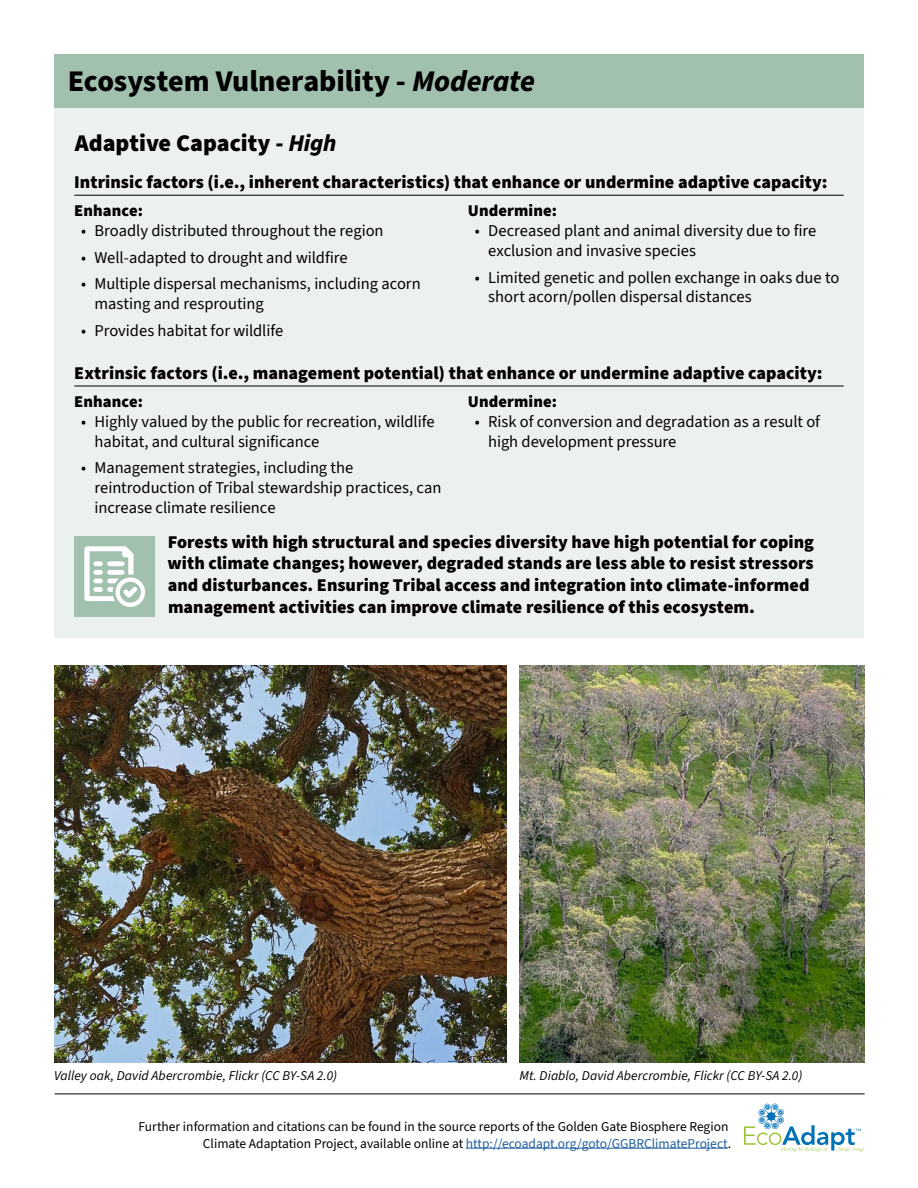
<style>
.page{position:relative;width:918px;height:1188px;background:#fff}
.page>*{position:absolute;margin:0;border:0;box-sizing:border-box;transform-origin:0 0}
.t1{font:800 30px "Source Sans 3";color:#000}
.t2{font:900 24px "Source Sans 3";color:#000}
.Subtitle{font:900 18px/21.6px "Source Sans 3";color:#000}
.subtitle{font:900 18px "Source Sans 3";color:#000}
.t3{font:16.5px/19.8px "Source Sans 3";letter-spacing:-.005em;color:#000}
.subtitle-2{font:900 16.5px "Source Sans 3";letter-spacing:.005em;color:#000}
.t4{font:13.5px/16.2px "Source Sans 3";color:#000;text-align:right}
.Photo_Credit{font:italic 13.5px "Source Sans 3";letter-spacing:.005em;color:#000}
.s1{font-style:italic}
.s2{font-weight:800;font-style:italic}
.s3{color:#215e9e}
</style>
<div class="page">
<hr style="left:466px;top:1148px;width:262px;height:1px;background:#215e9e">
<svg style="left:744px;top:1104px;width:120px;height:48px"></svg>
<hr style="left:55px;top:1094px;width:810px;height:1px;background:#000">
<div style="left:54px;top:108px;width:810px;height:529px;background:#edf1ed"></div>
<div style="left:54px;top:54px;width:810px;height:54px;background:#a1c0ad"></div>
<hr style="left:74px;top:195px;width:770px;height:1px;background:#000">
<hr style="left:74px;top:386px;width:770px;height:1px;background:#000">
<div style="left:74px;top:536px;width:81px;height:81px;background:#a1c0ad"></div>
<svg style="left:84px;top:546px;width:61px;height:61px"></svg>
<img style="left:54px;top:665px;width:453px;height:398px">
<img style="left:519px;top:665px;width:346px;height:398px">
<h2 class="t1" style="left:68px;top:61px;width:469px">Ecosystem Vulnerability - <span class="s1">Moderate</span></h2>
<h3 class="t2" style="left:75px;top:127px;width:263px">Adaptive Capacity - <span class="s2">High</span></h3>
<p class="subtitle" style="left:74px;top:170px;width:755px">Intrinsic factors (i.e., inherent characteristics) that enhance or undermine adaptive capacity:</p>
<p class="subtitle-2" style="left:74px;top:200px;width:70px">Enhance:</p>
<p class="t3" style="left:81px;top:221px;width:304px">• Broadly distributed throughout the region</p>
<p class="t3" style="left:81px;top:247px;width:268px">• Well-adapted to drought and wildfire</p>
<p class="t3" style="left:94px;top:274px;width:328px;text-indent:-14px">• Multiple dispersal mechanisms, including acorn masting and resprouting</p>
<p class="t3" style="left:81px;top:320px;width:204px">• Provides habitat for wildlife</p>
<p class="subtitle-2" style="left:468px;top:200px;width:91px">Undermine:</p>
<p class="t3" style="left:488px;top:221px;width:330px;text-indent:-14px">• Decreased plant and animal diversity due to fire exclusion and invasive species</p>
<p class="t3" style="left:488px;top:267px;width:353px;text-indent:-14px">• Limited genetic and pollen exchange in oaks due to short acorn/pollen dispersal distances</p>
<p class="subtitle" style="left:74px;top:361px;width:750px">Extrinsic factors (i.e., management potential) that enhance or undermine adaptive capacity:</p>
<p class="subtitle-2" style="left:74px;top:391px;width:70px">Enhance:</p>
<p class="t3" style="left:94px;top:412px;width:342px;text-indent:-14px">• Highly valued by the public for recreation, wildlife habitat, and cultural significance</p>
<p class="t3" style="left:94px;top:458px;width:348px;text-indent:-14px">• Management strategies, including the reintroduction of Tribal stewardship practices, can increase climate resilience</p>
<p class="subtitle-2" style="left:468px;top:391px;width:91px">Undermine:</p>
<p class="t3" style="left:488px;top:412px;width:333px;text-indent:-14px">• Risk of conversion and degradation as a result of high development pressure</p>
<p class="Subtitle" style="left:168px;top:531px;width:648px">Forests with high structural and species diversity have high potential for coping</p>
<p class="Subtitle" style="left:168px;top:553px;width:648px">with climate changes; however, degraded stands are less able to resist stressors</p>
<p class="Subtitle" style="left:168px;top:574px;width:643px">and disturbances. Ensuring Tribal access and integration into climate-informed management activities can improve climate resilience of this ecosystem.</p>
<p class="Photo_Credit" style="left:54px;top:1067px;width:285px">Valley oak, David Abercrombie, Flickr (CC BY-SA 2.0)</p>
<p class="Photo_Credit" style="left:519px;top:1067px;width:284px">Mt. Diablo, David Abercrombie, Flickr (CC BY-SA 2.0)</p>
<p class="t4" style="left:139px;top:1119px;width:594px">Further information and citations can be found in the source reports of the Golden Gate Biosphere Region<br>Climate Adaptation Project, available online at <span class="s3">http://ecoadapt.org/goto/GGBRClimateProject</span>.</p>
</div>
